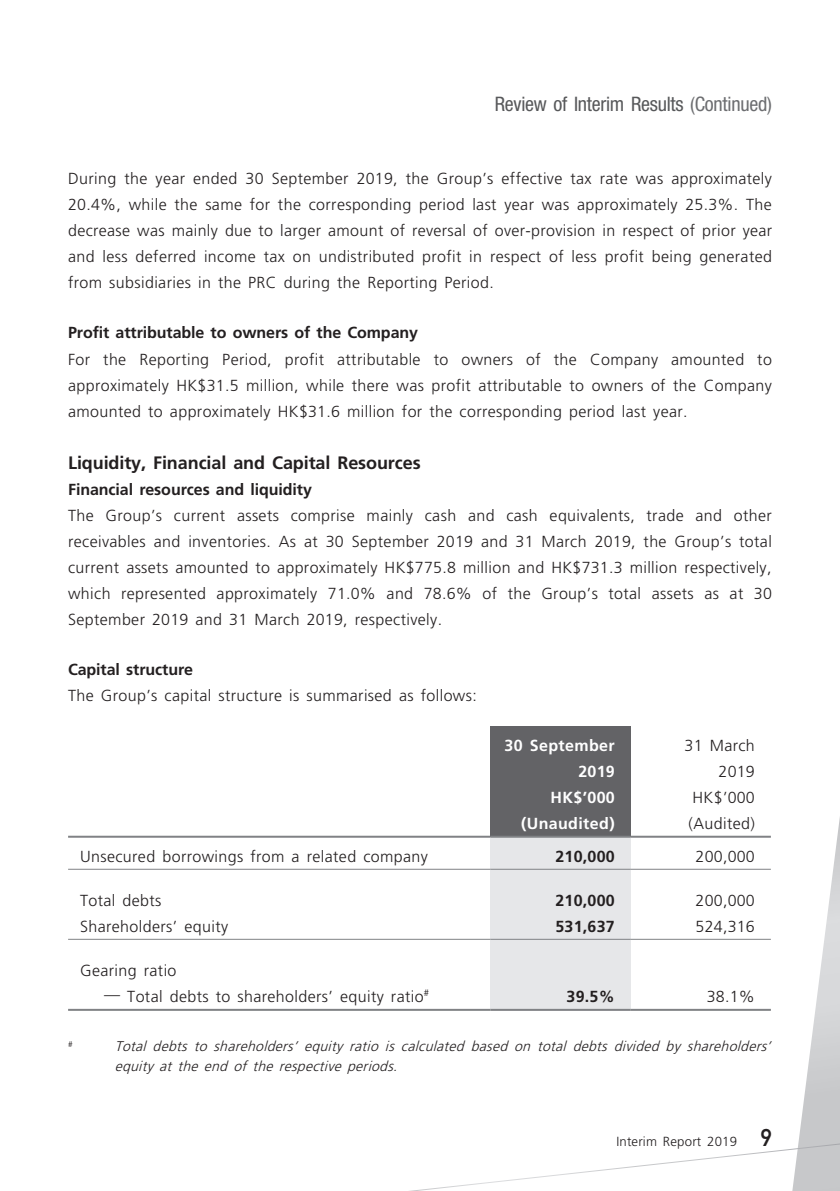
<style>
.page{position:relative;width:840px;height:1191px;background:#fff}
.page>*{position:absolute;margin:0;border:0;box-sizing:border-box;transform-origin:0 0}
.t1{font:condensed 20px "Helvetica Neue LT Std";letter-spacing:-.015em;color:#57585a}
._03_H1{font:700 18px "Frutiger LT Std";letter-spacing:-.005em;color:#231f20}
._11_P0{font:300 16px/26px "Frutiger LT Std";letter-spacing:.025em;color:#231f20;text-align:justify}
._15_Table_Stub{font:300 16px "Frutiger LT Std";letter-spacing:.025em;color:#231f20}
._04___H2{font:700 16px "Frutiger LT Std";letter-spacing:-.005em;color:#231f20}
._01_Body_Text{font:300 16px/26px "Frutiger LT Std";letter-spacing:.015em;color:#231f20;text-align:right}
._01_Body_Text-2{font:700 16px/26px "Frutiger LT Std";letter-spacing:.025em;color:#fff;text-align:right}
._01_Body_Text-3{font:700 16px "Frutiger LT Std";letter-spacing:.015em;color:#231f20}
._21_IN0__Note{font:italic 300 14px/20px "Frutiger LT Std";color:#231f20}
.t2{font:300 13.2px "Frutiger LT Std";letter-spacing:.015em;color:#231f20}
._21_IN0__Note-2{font:300 8.2px "Frutiger LT Std";color:#231f20}
.s1{color:#6c6d70}
.s2{font-family:"DIN Mittelschrift Std";font-weight:400;font-size:24px}
</style>
<div class="page">
<svg style="left:158px;top:726px;width:681px;height:465px"></svg>
<div style="left:490px;top:726px;width:140px;height:52px;background:#636366"></div>
<div style="left:490px;top:778px;width:140px;height:26px;background:#636366"></div>
<div style="left:490px;top:804px;width:140px;height:26px;background:#636366"></div>
<div style="left:490px;top:830px;width:140px;height:7px;background:#636366"></div>
<div style="left:490px;top:837px;width:140px;height:26px;background:#e6e7e9"></div>
<div style="left:490px;top:863px;width:140px;height:6px;background:#e6e7e9"></div>
<div style="left:490px;top:869px;width:140px;height:12px;background:#e6e7e9"></div>
<div style="left:490px;top:881px;width:140px;height:26px;background:#e6e7e9"></div>
<div style="left:490px;top:907px;width:140px;height:26px;background:#e6e7e9"></div>
<div style="left:490px;top:933px;width:140px;height:6px;background:#e6e7e9"></div>
<div style="left:490px;top:939px;width:140px;height:12px;background:#e6e7e9"></div>
<div style="left:490px;top:951px;width:140px;height:26px;background:#e6e7e9"></div>
<div style="left:490px;top:977px;width:140px;height:26px;background:#e6e7e9"></div>
<div style="left:490px;top:1003px;width:140px;height:7px;background:#e6e7e9"></div>
<hr style="left:68px;top:835px;width:422px;height:2px;background:#808285">
<hr style="left:490px;top:835px;width:140px;height:2px;background:#808285">
<hr style="left:630px;top:835px;width:140px;height:2px;background:#808285">
<hr style="left:68px;top:868px;width:422px;height:1px;background:#808285">
<hr style="left:490px;top:868px;width:140px;height:1px;background:#808285">
<hr style="left:630px;top:868px;width:140px;height:1px;background:#808285">
<hr style="left:68px;top:938px;width:422px;height:1px;background:#808285">
<hr style="left:490px;top:938px;width:140px;height:1px;background:#808285">
<hr style="left:630px;top:938px;width:140px;height:1px;background:#808285">
<hr style="left:68px;top:1008px;width:422px;height:2px;background:#808285">
<hr style="left:490px;top:1008px;width:140px;height:2px;background:#808285">
<hr style="left:630px;top:1008px;width:140px;height:2px;background:#808285">
<p class="t1" style="left:494px;top:92px;width:278px">Review of Interim Results <span class="s1">(Continued)</span></p>
<p class="_11_P0" style="left:68px;top:166px;width:705px">During the year ended 30 September 2019, the Group’s effective tax rate was approximately 20.4%, while the same for the corresponding period last year was approximately 25.3%. The decrease was mainly due to larger amount of reversal of over-provision in respect of prior year and less deferred income tax on undistributed profit in respect of less profit being generated from subsidiaries in the PRC during the Reporting Period.</p>
<p class="_04___H2" style="left:68px;top:323px;width:351px">Profit attributable to owners of the Company</p>
<p class="_11_P0" style="left:68px;top:346px;width:705px">For the Reporting Period, profit attributable to owners of the Company amounted to approximately HK$31.5 million, while there was profit attributable to owners of the Company amounted to approximately HK$31.6 million for the corresponding period last year.</p>
<p class="_03_H1" style="left:68px;top:452px;width:354px">Liquidity, Financial and Capital Resources</p>
<p class="_04___H2" style="left:68px;top:479px;width:245px">Financial resources and liquidity</p>
<p class="_11_P0" style="left:68px;top:502px;width:705px">The Group’s current assets comprise mainly cash and cash equivalents, trade and other receivables and inventories. As at 30 September 2019 and 31 March 2019, the Group’s total current assets amounted to approximately HK$775.8 million and HK$731.3 million respectively, which represented approximately 71.0% and 78.6% of the Group’s total assets as at 30<br>September 2019 and 31 March 2019, respectively.</p>
<p class="_04___H2" style="left:68px;top:659px;width:126px">Capital structure</p>
<p class="_11_P0" style="left:68px;top:682px;width:410px">The Group’s capital structure is summarised as follows:</p>
<p class="_01_Body_Text-2" style="left:504px;top:732px;width:112px">30 September<br>2019</p>
<p class="_01_Body_Text" style="left:684px;top:732px;width:72px">31 March<br>2019</p>
<p class="_01_Body_Text-2" style="left:550px;top:784px;width:66px">HK$’000</p>
<p class="_01_Body_Text" style="left:692px;top:784px;width:64px">HK$’000</p>
<p class="_01_Body_Text-2" style="left:520px;top:810px;width:95px">(Unaudited)</p>
<p class="_01_Body_Text" style="left:688px;top:810px;width:68px">(Audited)</p>
<p class="_15_Table_Stub" style="left:80px;top:847px;width:349px">Unsecured borrowings from a related company</p>
<p class="_01_Body_Text-3" style="left:555px;top:846px;width:61px">210,000</p>
<p class="_01_Body_Text" style="left:695px;top:843px;width:61px">200,000</p>
<p class="_15_Table_Stub" style="left:80px;top:891px;width:83px">Total debts</p>
<p class="_01_Body_Text-3" style="left:555px;top:890px;width:61px">210,000</p>
<p class="_01_Body_Text" style="left:695px;top:887px;width:61px">200,000</p>
<p class="_15_Table_Stub" style="left:80px;top:917px;width:149px">Shareholders’ equity</p>
<p class="_01_Body_Text-3" style="left:555px;top:916px;width:61px">531,637</p>
<p class="_01_Body_Text" style="left:695px;top:913px;width:61px">524,316</p>
<p class="_15_Table_Stub" style="left:80px;top:961px;width:98px">Gearing ratio</p>
<p class="_15_Table_Stub" style="left:104px;top:987px;width:326px">— Total debts to shareholders’ equity ratio<sup>#</sup></p>
<p class="_01_Body_Text-3" style="left:566px;top:986px;width:50px">39.5%</p>
<p class="_01_Body_Text" style="left:706px;top:983px;width:50px">38.1%</p>
<p class="_21_IN0__Note-2" style="left:68px;top:1039px;width:6px">#</p>
<p class="_21_IN0__Note" style="left:115px;top:1036px;width:661px">Total debts to shareholders’ equity ratio is calculated based on total debts divided by shareholders’ equity at the end of the respective periods.</p>
<p class="t2" style="left:616px;top:1134px;width:157px">Interim Report 2019 <span class="s2">9</span></p>
</div>
